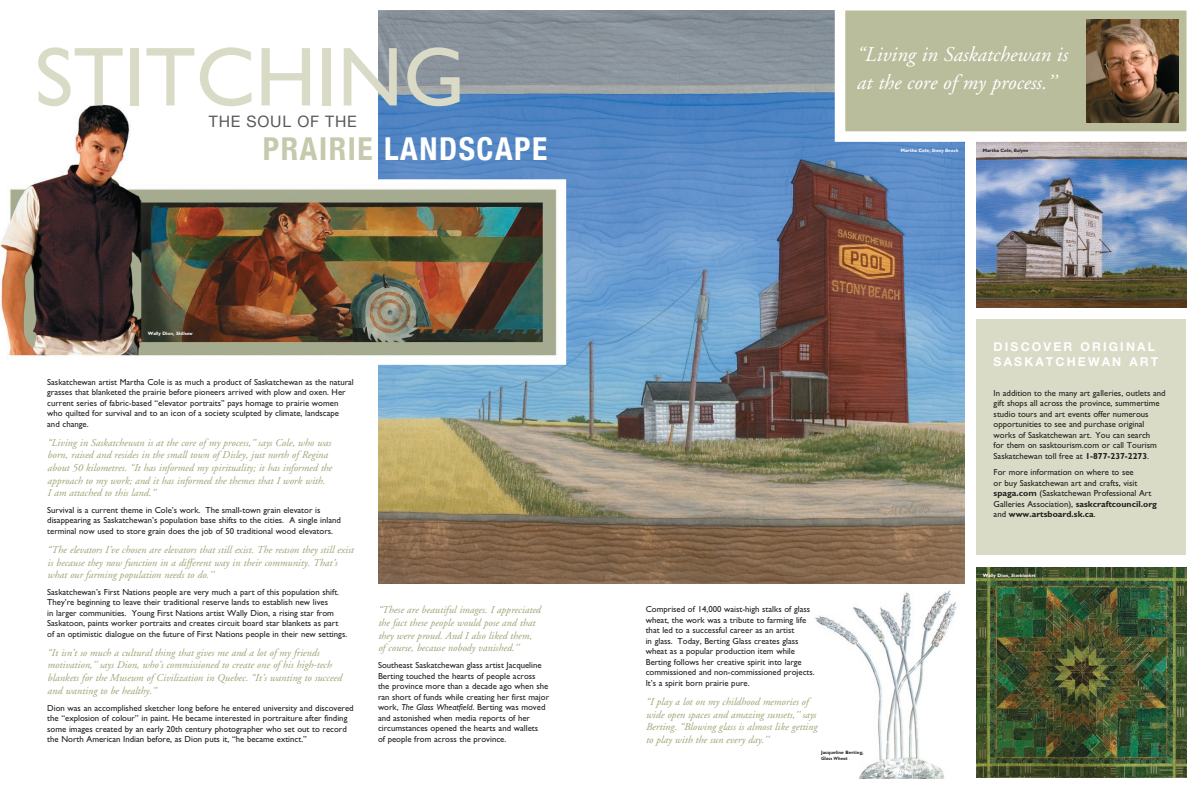
<style>
.page{position:relative;width:1197px;height:788px;background:#fff}
.page>*{position:absolute;margin:0;border:0;box-sizing:border-box;transform-origin:0 0}
.t1{font:84px "Gill Sans";color:#d9dbc6}
.t2{font:700 condensed 31.5px "Helvetica Neue";letter-spacing:.05em;color:#fff}
.Quotes{font:italic 21px/28px "Adobe Garamond";color:#fff}
.t3{font:15.75px "Helvetica Neue";letter-spacing:.05em;color:#57585a}
.Helvetica_75bold_35t{font:700 12.25px/14.7px "Helvetica Neue";letter-spacing:.175em;color:#fff}
.Body_AGaramond_12pt{font:italic 10.5px/12.6px "Adobe Garamond";color:#9ea374}
.Body_Gill_Sans_10pt{font:8.75px/10.5px "Gill Sans";color:#231f20}
.Cutline{font:700 4.81px/5.8px "Gill Sans";color:#231f20}
.Cutline-2{font:700 4.81px "Gill Sans";color:#fff}
.Cutline-3{font:italic 700 4.81px "Gill Sans";color:#fff}
.s1{color:#c6c9ac}
.s2{font-style:italic}
.s3{font-weight:700}
.s4{font-style:normal}
</style>
<div class="page">
<img style="left:976px;top:142px;width:210px;height:165px">
<img style="left:815px;top:590px;width:142px;height:188px">
<img style="left:378px;top:10px;width:587px;height:573px">
<div style="left:976px;top:319px;width:210px;height:235px;background:#d9dbc6"></div>
<div style="left:840px;top:5px;width:352px;height:131px;background:#b9bd9b"></div>
<div style="left:835px;top:0;width:362px;height:142px;border:10px solid #fff"></div>
<img style="left:976px;top:567px;width:210px;height:210px">
<img style="left:1086px;top:19px;width:92px;height:104px">
<img style="left:0;top:105px;width:566px;height:260px">
<p class="t1" style="left:35px;top:29px;width:432px">STITCHING</p>
<p class="t3" style="left:209px;top:112px;width:149px">THE SOUL OF THE</p>
<p class="t2" style="left:263px;top:129px;width:286px"><span class="s1">PRAIRIE</span> LANDSCAPE</p>
<p class="Cutline-2" style="left:148px;top:331px;width:46px">Wally Dion, <span class="s2">Skillsaw</span></p>
<p class="Body_Gill_Sans_10pt" style="left:47px;top:376px;width:308px">Saskatchewan artist Martha Cole is as much a product of Saskatchewan as the natural grasses that blanketed the prairie before pioneers arrived with plow and oxen. Her current series of fabric-based “elevator portraits’’ pays homage to prairie women who quilted for survival and to an icon of a society sculpted by climate, landscape<br>and change.</p>
<p class="Body_AGaramond_12pt" style="left:47px;top:436px;width:286px">“Living in Saskatchewan is at the core of my process,’’ says Cole, who was born, raised and resides in the small town of Disley, just north of Regina about 50 kilometres. “It has informed my spirituality; it has informed the approach to my work; and it has informed the themes that I work with.<br>I am attached to this land.’’</p>
<p class="Body_Gill_Sans_10pt" style="left:47px;top:505px;width:295px">Survival is a current theme in Cole’s work. The small-town grain elevator is disappearing as Saskatchewan’s population base shifts to the cities. A single inland terminal now used to store grain does the job of 50 traditional wood elevators.</p>
<p class="Body_AGaramond_12pt" style="left:47px;top:543px;width:308px">“The elevators I’ve chosen are elevators that still exist. The reason they still exist is because they now function in a different way in their community. That’s what our farming population needs to do.’’</p>
<p class="Body_Gill_Sans_10pt" style="left:47px;top:586px;width:302px">Saskatchewan’s First Nations people are very much a part of this population shift.<br>They’re beginning to leave their traditional reserve lands to establish new lives<br>in larger communities. Young First Nations artist Wally Dion, a rising star from Saskatoon, paints worker portraits and creates circuit board star blankets as part of an optimistic dialogue on the future of First Nations people in their new settings.</p>
<p class="Body_AGaramond_12pt" style="left:47px;top:646px;width:296px">“It isn’t so much a cultural thing that gives me and a lot of my friends motivation,’’ says Dion, who’s commissioned to create one of his high-tech blankets for the Museum of Civilization in Quebec. “It’s wanting to succeed and wanting to be healthy.’’</p>
<p class="Body_Gill_Sans_10pt" style="left:47px;top:702px;width:308px">Dion was an accomplished sketcher long before he entered university and discovered the “explosion of colour’’ in paint. He became interested in portraiture after finding some images created by an early 20th century photographer who set out to record the North American Indian before, as Dion puts it, “he became extinct.”</p>
<p class="Body_AGaramond_12pt" style="left:378px;top:604px;width:164px">“These are beautiful images. I appreciated the fact these people would pose and that they were proud. And I also liked them, of course, because nobody vanished.’’</p>
<p class="Body_Gill_Sans_10pt" style="left:378px;top:659px;width:173px">Southeast Saskatchewan glass artist Jacqueline Berting touched the hearts of people across the province more than a decade ago when she ran short of funds while creating her first major work, <span class="s2">The Glass Wheatfield</span>. Berting was moved and astonished when media reports of her circumstances opened the hearts and wallets<br>of people from across the province.</p>
<p class="Quotes" style="left:856px;top:41px;width:213px">“Living in Saskatchewan is at the core of my process.’’</p>
<p class="Cutline-2" style="left:901px;top:147px;width:59px">Martha Cole, <span class="s2">Stony Beach</span></p>
<p class="Cutline" style="left:983px;top:147px;width:47px">Martha Cole, <span class="s2">Bulyea</span></p>
<p class="Body_Gill_Sans_10pt" style="left:646px;top:604px;width:170px">Comprised of 14,000 waist-high stalks of glass wheat, the work was a tribute to farming life that led to a successful career as an artist<br>in glass. Today, Berting Glass creates glass wheat as a popular production item while Berting follows her creative spirit into large commissioned and non-commissioned projects.<br>It’s a spirit born prairie pure.</p>
<p class="Body_AGaramond_12pt" style="left:646px;top:695px;width:173px">“I play a lot on my childhood memories of wide open spaces and amazing sunsets,’’ says Berting. “Blowing glass is almost like getting to play with the sun every day.’’</p>
<p class="Cutline" style="left:821px;top:749px;width:44px">Jacqueline Berting,<br><span class="s2">Glass Wheat</span></p>
<p class="Helvetica_75bold_35t" style="left:994px;top:339px;width:166px">DISCOVER ORIGINAL<br>SASKATCHEWAN ART</p>
<p class="Body_Gill_Sans_10pt" style="left:994px;top:387px;width:174px">In addition to the many art galleries, outlets and gift shops all across the province, summertime studio tours and art events offer numerous opportunities to see and purchase original works of Saskatchewan art. You can search<br>for them on sasktourism.com or call Tourism Saskatchewan toll free at <span class="s3">1-877-237-2273</span>.</p>
<p class="Body_Gill_Sans_10pt" style="left:994px;top:467px;width:165px">For more information on where to see<br>or buy Saskatchewan art and crafts, visit <span class="s3">spaga.com</span> (Saskatchewan Professional Art Galleries Association), <span class="s3">saskcraftcouncil.org </span>and <span class="s3">www.artsboard.sk.ca</span>.</p>
<p class="Cutline-3" style="left:983px;top:572px;width:54px"><span class="s4">Wally Dion,</span> Starblanket</p>
</div>
